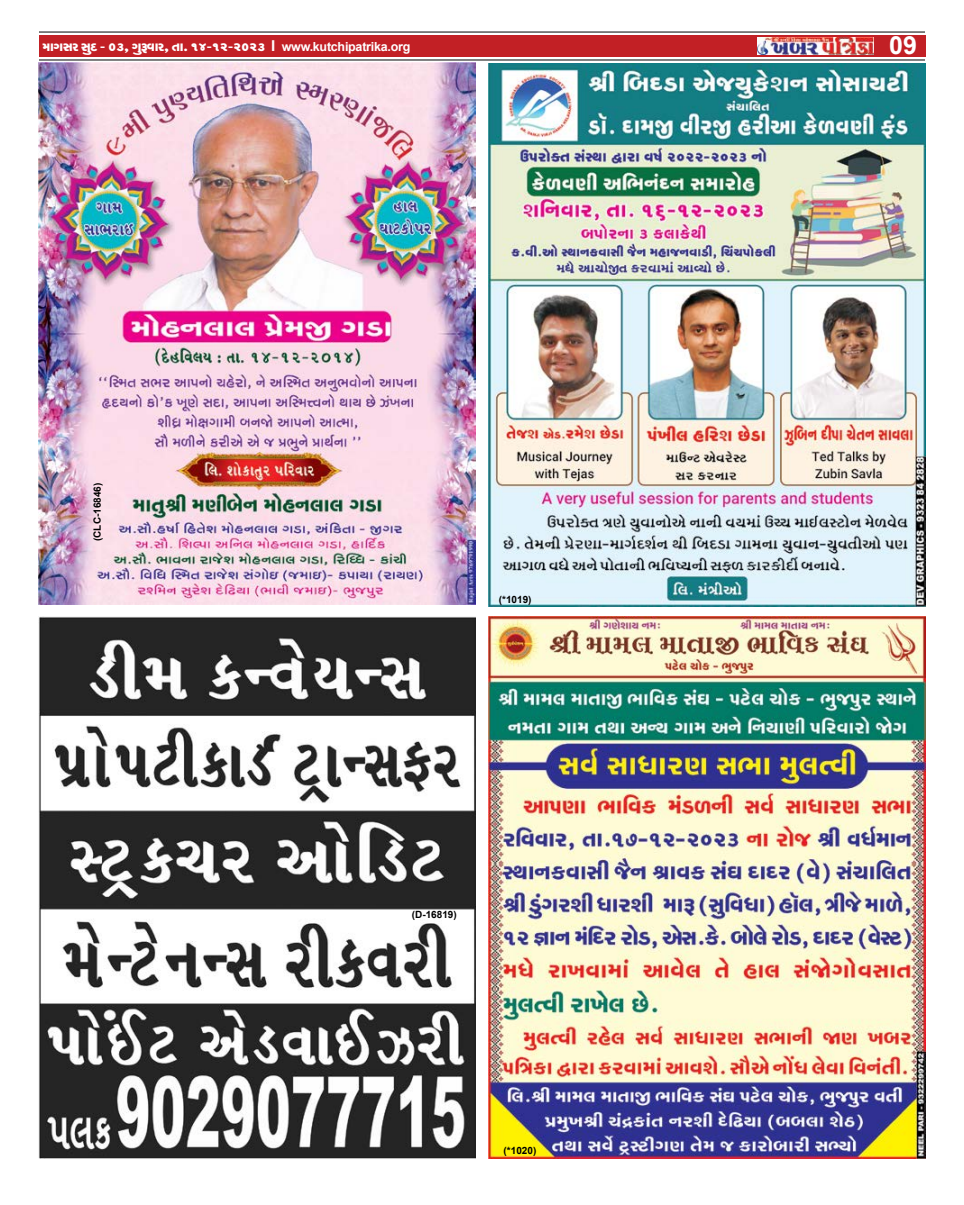
<style>
.page{position:relative;width:964px;height:1205px;background:#fff}
.page>*{position:absolute;margin:0;border:0;box-sizing:border-box;transform-origin:0 0}
.t1{font:700 25px "Arial";color:#fff}
.t2{font:15px "SHREE GUJ7";letter-spacing:-.02em;color:#fff}
.t3{font:700 10px "Arial";color:#000}
.s1{font-family:"Arial";font-weight:700}
.s2{font-family:"Arial";font-weight:700;font-size:12.5px}
</style>
<div class="page">
<hr style="left:39px;top:60px;width:886px;height:1px;background:#000">
<div style="left:39px;top:35px;width:887px;height:22px;background:#c22025"></div>
<hr style="left:39px;top:32px;width:886px;height:1px;background:#000">
<img style="left:757px;top:38px;width:116px;height:16px">
<img style="left:488px;top:64px;width:437px;height:542px">
<img style="left:39px;top:63px;width:437px;height:542px">
<img style="left:488px;top:617px;width:437px;height:542px">
<img style="left:39px;top:617px;width:437px;height:542px">
<p class="t2" style="left:43px;top:39px;width:369px">dpNkf kyv$ - 03, Nyê$hpf, sp. 14-12-2023 <span class="s1">I</span> <span class="s2">www.kutchipatrika.org</span></p>
<h1 class="t1" style="left:889px;top:28px;width:29px">09</h1>
<p class="t3" style="left:90px;top:541px;width:60px;rotate:-90deg">(CLC-16846)</p>
<p class="t3" style="left:499px;top:592px;width:34px">(*1019)</p>
<p class="t3" style="left:412px;top:907px;width:47px">(D-16819)</p>
<p class="t3" style="left:504px;top:1143px;width:34px">(*1020)</p>
</div>
